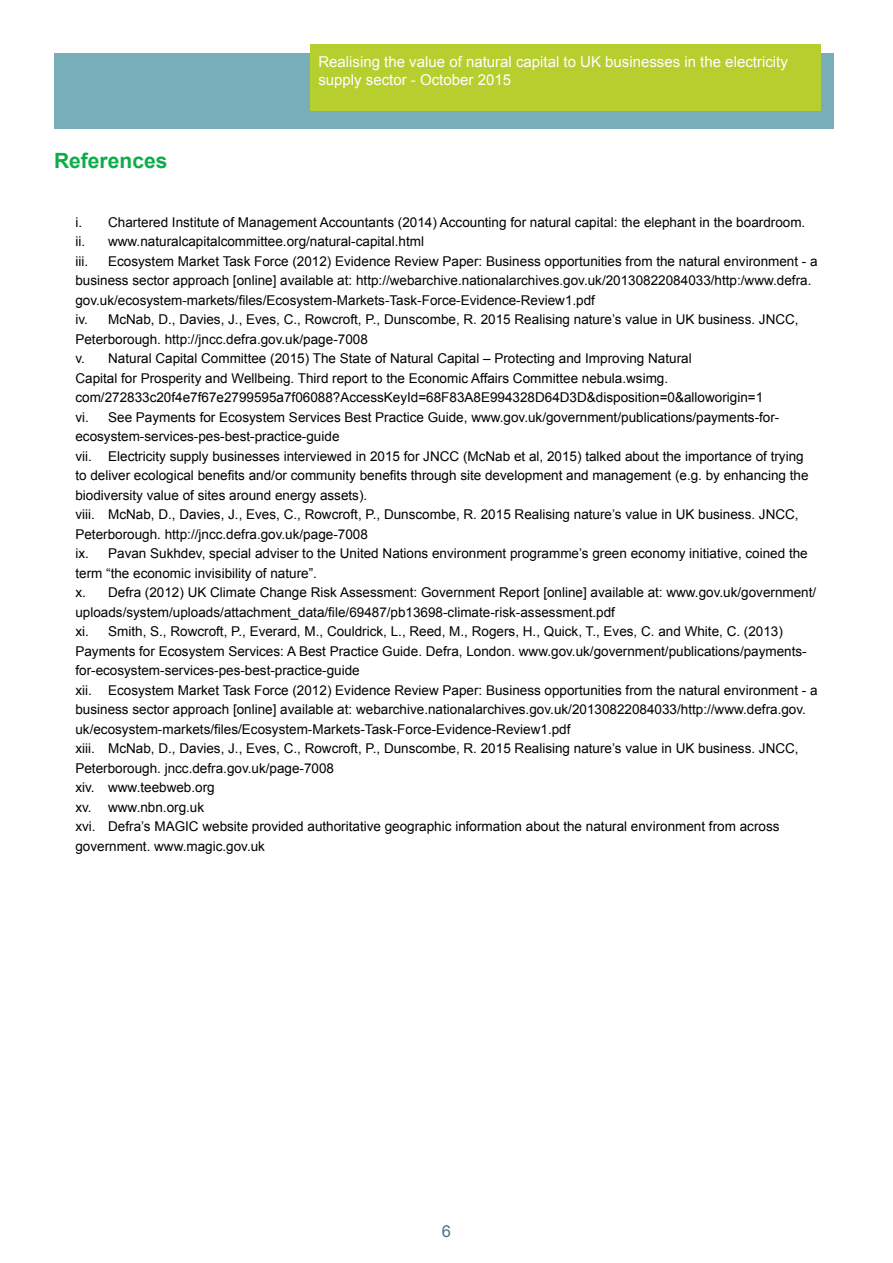
<style>
.page{position:relative;width:893px;height:1263px;background:#fff}
.page>*{position:absolute;margin:0;border:0;box-sizing:border-box;transform-origin:0 0}
.t1{font:700 21px "Arial";color:#0cad4a}
.t2{font:16.5px "Arial";color:#4c7189}
.t3{font:15px/18px "Arial";color:#fff}
.t4{font:13.5px/19.5px "Arial";color:#000}
</style>
<div class="page">
<div style="left:54px;top:53px;width:780px;height:76px;background:#78aeba"></div>
<div style="left:310px;top:44px;width:511px;height:66px;background:#b6cf2f"></div>
<h1 class="t1" style="left:54px;top:147px;width:115px">References</h1>
<p class="t3" style="left:318px;top:53px;width:471px">Realising the value of natural capital to UK businesses in the electricity supply sector - October 2015</p>
<p class="t4" style="left:75px;top:212px;width:731px">i. Chartered Institute of Management Accountants (2014) Accounting for natural capital: the elephant in the boardroom. ii. www.naturalcapitalcommittee.org/natural-capital.html<br>iii.</p>
<p class="t4" style="left:75px;top:251px;width:744px;text-indent:33px">Ecosystem Market Task Force (2012) Evidence Review Paper: Business opportunities from the natural environment - a business sector approach [online] available at: http://webarchive.nationalarchives.gov.uk/20130822084033/http:/www.defra. gov.uk/ecosystem-markets/files/Ecosystem-Markets-Task-Force-Evidence-Review1.pdf<br>iv. McNab, D., Davies, J., Eves, C., Rowcroft, P., Dunscombe, R. 2015 Realising nature’s value in UK business. JNCC, Peterborough. http://jncc.defra.gov.uk/page-7008<br>v. Natural Capital Committee (2015) The State of Natural Capital – Protecting and Improving Natural<br>Capital for Prosperity and Wellbeing. Third report to the Economic Affairs Committee nebula.wsimg. com/272833c20f4e7f67e2799595a7f06088?AccessKeyId=68F83A8E994328D64D3D&amp;disposition=0&amp;alloworigin=1<br>vi. See Payments for Ecosystem Services Best Practice Guide, www.gov.uk/government/publications/payments-for&shy;ecosystem-services-pes-best-practice-guide<br>vii. Electricity supply businesses interviewed in 2015 for JNCC (McNab et al, 2015) talked about the importance of trying to deliver ecological benefits and/or community benefits through site development and management (e.g. by enhancing the biodiversity value of sites around energy assets).<br>viii. McNab, D., Davies, J., Eves, C., Rowcroft, P., Dunscombe, R. 2015 Realising nature’s value in UK business. JNCC, Peterborough. http://jncc.defra.gov.uk/page-7008<br>ix. Pavan Sukhdev, special adviser to the United Nations environment programme’s green economy initiative, coined the term “the economic invisibility of nature”.<br>x. Defra (2012) UK Climate Change Risk Assessment: Government Report [online] available at: www.gov.uk/government/ uploads/system/uploads/attachment_data/file/69487/pb13698-climate-risk-assessment.pdf<br>xi. Smith, S., Rowcroft, P., Everard, M., Couldrick, L., Reed, M., Rogers, H., Quick, T., Eves, C. and White, C. (2013)<br>Payments for Ecosystem Services: A Best Practice Guide. Defra, London. www.gov.uk/government/publications/payments&shy;for-ecosystem-services-pes-best-practice-guide<br>xii. Ecosystem Market Task Force (2012) Evidence Review Paper: Business opportunities from the natural environment - a business sector approach [online] available at: webarchive.nationalarchives.gov.uk/20130822084033/http://www.defra.gov. uk/ecosystem-markets/files/Ecosystem-Markets-Task-Force-Evidence-Review1.pdf<br>xiii. McNab, D., Davies, J., Eves, C., Rowcroft, P., Dunscombe, R. 2015 Realising nature’s value in UK business. JNCC, Peterborough. jncc.defra.gov.uk/page-7008<br>xiv. www.teebweb.org<br>xv. www.nbn.org.uk<br>xvi. Defra’s MAGIC website provided authoritative geographic information about the natural environment from across government. www.magic.gov.uk</p>
<p class="t2" style="left:442px;top:1220px;width:11px">6</p>
</div>
